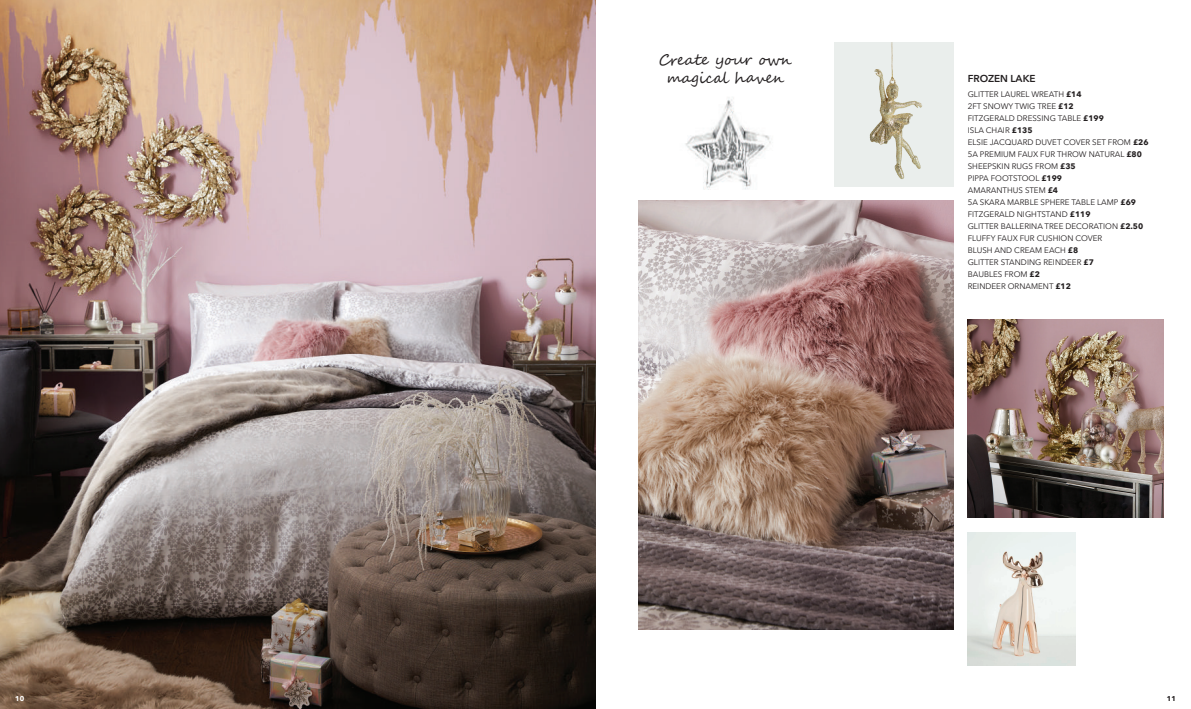
<style>
.page{position:relative;width:1191px;height:709px;background:#fff}
.page>*{position:absolute;margin:0;border:0;box-sizing:border-box;transform-origin:0 0}
.t1{font:15px/18px "Segoe Script";color:#231f20;text-align:center}
.t2{font:600 10px "Avenir Next LT Pro";color:#231f20}
.t3{font:8px/12px "Avenir Next LT Pro";color:#231f20}
.t4{font:700 7px "Avenir Next LT Pro";color:#fff}
.t5{font:700 7px "Avenir Next LT Pro";color:#231f20}
.s1{font-weight:700}
</style>
<div class="page">
<img style="left:0;top:0;width:595px;height:709px">
<img style="left:638px;top:201px;width:315px;height:428px">
<img style="left:967px;top:320px;width:196px;height:197px">
<div style="left:834px;top:42px;width:119px;height:145px;background:#eaeeec"></div>
<img style="left:874px;top:42px;width:18px;height:75px">
<img style="left:685px;top:97px;width:86px;height:93px">
<img style="left:967px;top:533px;width:108px;height:132px">
<p class="t4" style="left:15px;top:694px;width:11px">10</p>
<h1 class="t1" style="left:659px;top:51px;width:135px">Create your own magical haven</h1>
<p class="t2" style="left:967px;top:72px;width:69px">FROZEN LAKE</p>
<p class="t3" style="left:967px;top:88px;width:182px">GLITTER LAUREL WREATH <span class="s1">£14<br></span>2FT SNOWY TWIG TREE <span class="s1">£12<br></span>FITZGERALD DRESSING TABLE <span class="s1">£199<br></span>ISLA CHAIR <span class="s1">£135<br></span>ELSIE JACQUARD DUVET COVER SET FROM <span class="s1">£26<br></span>5A PREMIUM FAUX FUR THROW NATURAL <span class="s1">£80<br></span>SHEEPSKIN RUGS FROM <span class="s1">£35<br></span>PIPPA FOOTSTOOL <span class="s1">£199<br></span>AMARANTHUS STEM <span class="s1">£4<br></span>5A SKARA MARBLE SPHERE TABLE LAMP <span class="s1">£69<br></span>FITZGERALD NIGHTSTAND <span class="s1">£119<br></span>GLITTER BALLERINA TREE DECORATION <span class="s1">£2.50<br></span>FLUFFY FAUX FUR CUSHION COVER<br>BLUSH AND CREAM EACH <span class="s1">£8<br></span>GLITTER STANDING REINDEER <span class="s1">£7<br></span>BAUBLES FROM <span class="s1">£2<br></span>REINDEER ORNAMENT <span class="s1">£12</span></p>
<p class="t5" style="left:1167px;top:694px;width:11px">11</p>
</div>
